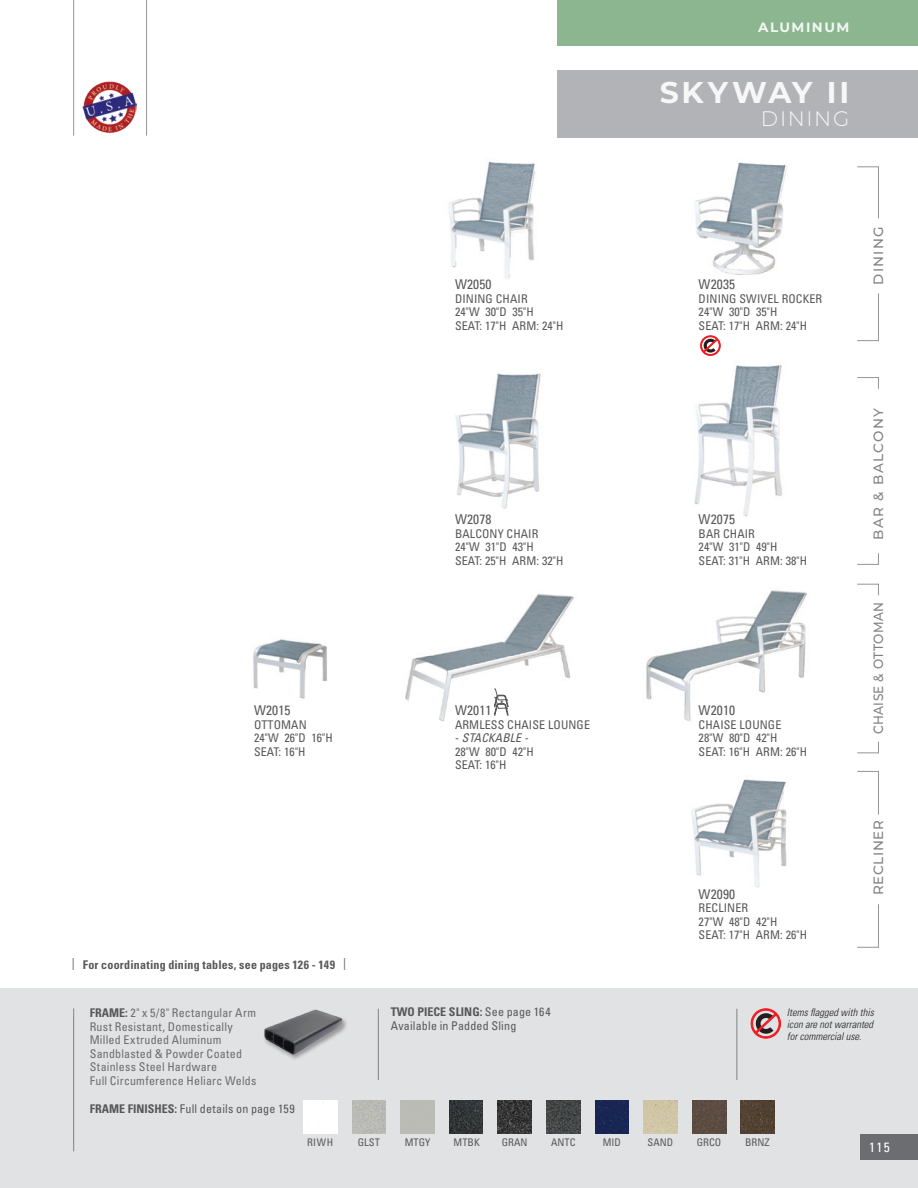
<style>
.page{position:relative;width:918px;height:1188px;background:#fff}
.page>*{position:absolute;margin:0;border:0;box-sizing:border-box;transform-origin:0 0}
.t1{font:700 30px "Montserrat";letter-spacing:.1em;color:#fff}
.t2{font:300 21px "Montserrat";letter-spacing:.075em;color:#fff}
.t3{font:condensed 13.5px "Univers LT Std";letter-spacing:.01em;color:#57585a}
.t4{font:500 13.5px "Montserrat";letter-spacing:.055em;color:#808285}
.t5{font:500 13.5px "Montserrat";letter-spacing:.035em;color:#808285;scale:.9 1}
.t6{font:500 13.5px "Montserrat";letter-spacing:.11em;color:#808285}
.t7{font:700 13.5px "Montserrat";letter-spacing:.115em;color:#fff}
.t8{font:condensed 13.5px "Univers LT Std";color:#fff}
.t9{font:condensed 12px/13.5px "Univers LT Std";letter-spacing:.01em;color:#57585a}
.t10{font:condensed 12px/13.5px "Univers LT Std";letter-spacing:.02em;color:#6c6d70}
.t11{font:700 condensed 12px "Univers LT Std";letter-spacing:.015em;color:#57585a}
.t12{font:italic 300 condensed 10.5px/12px "Univers LT Std";color:#231f20;text-align:justify}
.t13{font:condensed 10.5px "Univers LT Std";color:#57585a}
.s1{font-style:italic}
.s2{font-weight:400}
.s3{font-weight:700;color:#57585a}
.s4{font-weight:700}
</style>
<div class="page">
<div style="left:0;top:988px;width:918px;height:200px;background:#e1e2e4"></div>
<hr style="left:73px;top:1008px;width:1px;height:143px;background:#808285">
<img style="left:82px;top:81px;width:54px;height:52px">
<hr style="left:73px;top:0;width:1px;height:136px;background:#939598">
<hr style="left:146px;top:0;width:1px;height:136px;background:#939598">
<div style="left:557px;top:70px;width:361px;height:67px;background:#b2b3b7"></div>
<div style="left:557px;top:0;width:361px;height:46px;background:#8bb68f"></div>
<img style="left:448px;top:161px;width:87px;height:118px">
<img style="left:694px;top:365px;width:88px;height:152px">
<img style="left:646px;top:590px;width:161px;height:131px">
<img style="left:405px;top:594px;width:169px;height:128px">
<img style="left:695px;top:162px;width:92px;height:113px">
<img style="left:691px;top:779px;width:96px;height:109px">
<img style="left:455px;top:373px;width:86px;height:136px">
<img style="left:253px;top:639px;width:74px;height:60px">
<svg style="left:857px;top:584px;width:22px;height:11px"></svg>
<svg style="left:857px;top:377px;width:22px;height:12px"></svg>
<svg style="left:857px;top:742px;width:22px;height:11px"></svg>
<svg style="left:857px;top:553px;width:22px;height:12px"></svg>
<svg style="left:857px;top:771px;width:21px;height:1px"></svg>
<hr style="left:878px;top:771px;width:1px;height:43px;background:#939598">
<svg style="left:857px;top:947px;width:21px;height:1px"></svg>
<hr style="left:878px;top:904px;width:1px;height:44px;background:#939598">
<svg style="left:857px;top:166px;width:21px;height:1px"></svg>
<hr style="left:878px;top:166px;width:1px;height:52px;background:#939598">
<svg style="left:857px;top:340px;width:21px;height:1px"></svg>
<hr style="left:878px;top:293px;width:1px;height:48px;background:#939598">
<svg style="left:700px;top:335px;width:21px;height:21px"></svg>
<svg style="left:750px;top:1008px;width:31px;height:31px"></svg>
<svg style="left:494px;top:688px;width:14px;height:27px"></svg>
<img style="left:264px;top:1009px;width:83px;height:50px">
<img style="left:303px;top:1100px;width:34px;height:34px">
<img style="left:352px;top:1100px;width:34px;height:34px">
<img style="left:449px;top:1100px;width:34px;height:34px">
<img style="left:498px;top:1100px;width:34px;height:34px">
<img style="left:546px;top:1100px;width:34px;height:34px">
<img style="left:595px;top:1100px;width:34px;height:34px">
<img style="left:644px;top:1100px;width:33px;height:34px">
<img style="left:692px;top:1100px;width:34px;height:34px">
<img style="left:741px;top:1100px;width:34px;height:34px">
<hr style="left:378px;top:1009px;width:1px;height:71px;background:#808285">
<hr style="left:737px;top:1009px;width:1px;height:71px;background:#808285">
<div style="left:860px;top:1134px;width:58px;height:26px;background:#6c6d70"></div>
<p class="t7" style="left:758px;top:18px;width:93px">ALUMINUM</p>
<p class="t3" style="left:254px;top:702px;width:38px">W2015</p>
<p class="t9" style="left:254px;top:718px;width:80px">OTTOMAN<br>24"W 26"D 16"H<br>SEAT: 16"H</p>
<p class="t3" style="left:455px;top:276px;width:38px">W2050</p>
<p class="t9" style="left:455px;top:292px;width:110px">DINING CHAIR<br>24"W 30"D 35"H<br>SEAT: 17"H ARM: 24"H</p>
<p class="t3" style="left:455px;top:511px;width:38px">W2078</p>
<p class="t9" style="left:455px;top:526px;width:110px">BALCONY CHAIR<br>24"W 31"D 43"H<br>SEAT: 25"H ARM: 32"H</p>
<p class="t3" style="left:455px;top:702px;width:38px">W2011</p>
<p class="t9" style="left:455px;top:718px;width:137px">ARMLESS CHAISE LOUNGE</p>
<p class="t9" style="left:455px;top:731px;width:80px">- <span class="s1">STACKABLE -<br></span>28"W 80"D 42"H<br>SEAT: 16"H</p>
<p class="t11" style="left:72px;top:957px;width:276px"><span class="s2">|</span> For coordinating dining tables, see pages 126 - 149 <span class="s2">|</span></p>
<p class="t10" style="left:90px;top:1006px;width:168px"><span class="s3">FRAME:</span> 2" x 5/8" Rectangular Arm<br>Rust Resistant, Domestically<br>Milled Extruded Aluminum<br>Sandblasted &amp; Powder Coated<br>Stainless Steel Hardware<br>Full Circumference Heliarc Welds</p>
<p class="t9" style="left:90px;top:1102px;width:207px"><span class="s4">FRAME FINISHES:</span> Full details on page 159</p>
<p class="t9" style="left:391px;top:1005px;width:161px"><span class="s4">TWO PIECE SLING:</span> See page 164<br>Available in Padded Sling</p>
<h1 class="t1" style="left:659px;top:71px;width:192px">SKYWAY II</h1>
<h2 class="t2" style="left:761px;top:104px;width:90px">DINING</h2>
<p class="t3" style="left:699px;top:276px;width:38px">W2035</p>
<p class="t9" style="left:699px;top:292px;width:125px">DINING SWIVEL ROCKER<br>24"W 30"D 35"H<br>SEAT: 17"H ARM: 24"H</p>
<p class="t3" style="left:699px;top:511px;width:38px">W2075</p>
<p class="t9" style="left:699px;top:526px;width:110px">BAR CHAIR<br>24"W 31"D 49"H<br>SEAT: 31"H ARM: 38"H</p>
<p class="t3" style="left:699px;top:702px;width:38px">W2010</p>
<p class="t9" style="left:699px;top:718px;width:110px">CHAISE LOUNGE<br>28"W 80"D 42"H<br>SEAT: 16"H ARM: 26"H</p>
<p class="t3" style="left:699px;top:885px;width:38px">W2090</p>
<p class="t9" style="left:699px;top:901px;width:110px">RECLINER<br>27"W 48"D 42"H<br>SEAT: 17"H ARM: 26"H</p>
<p class="t4" style="left:869px;top:285px;width:60px;rotate:-90deg">DINING</p>
<p class="t6" style="left:869px;top:540px;width:134px;rotate:-90deg">BAR &amp; BALCONY</p>
<p class="t5" style="left:869px;top:734px;width:149px;rotate:-90deg">CHAISE &amp; OTTOMAN</p>
<p class="t4" style="left:869px;top:895px;width:77px;rotate:-90deg">RECLINER</p>
<p class="t12" style="left:787px;top:1006px;width:88px">Items flagged with this icon are not warranted for commercial use.</p>
<p class="t13" style="left:307px;top:1136px;width:28px">RIWH</p>
<p class="t13" style="left:358px;top:1136px;width:24px">GLST</p>
<p class="t13" style="left:405px;top:1136px;width:27px">MTGY</p>
<p class="t13" style="left:454px;top:1136px;width:28px">MTBK</p>
<p class="t13" style="left:502px;top:1136px;width:27px">GRAN</p>
<p class="t13" style="left:551px;top:1136px;width:26px">ANTC</p>
<p class="t13" style="left:603px;top:1136px;width:20px">MID</p>
<p class="t13" style="left:648px;top:1136px;width:27px">SAND</p>
<p class="t13" style="left:697px;top:1136px;width:26px">GRCO</p>
<p class="t13" style="left:745px;top:1136px;width:26px">BRNZ</p>
<p class="t8" style="left:869px;top:1139px;width:22px">115</p>
</div>
